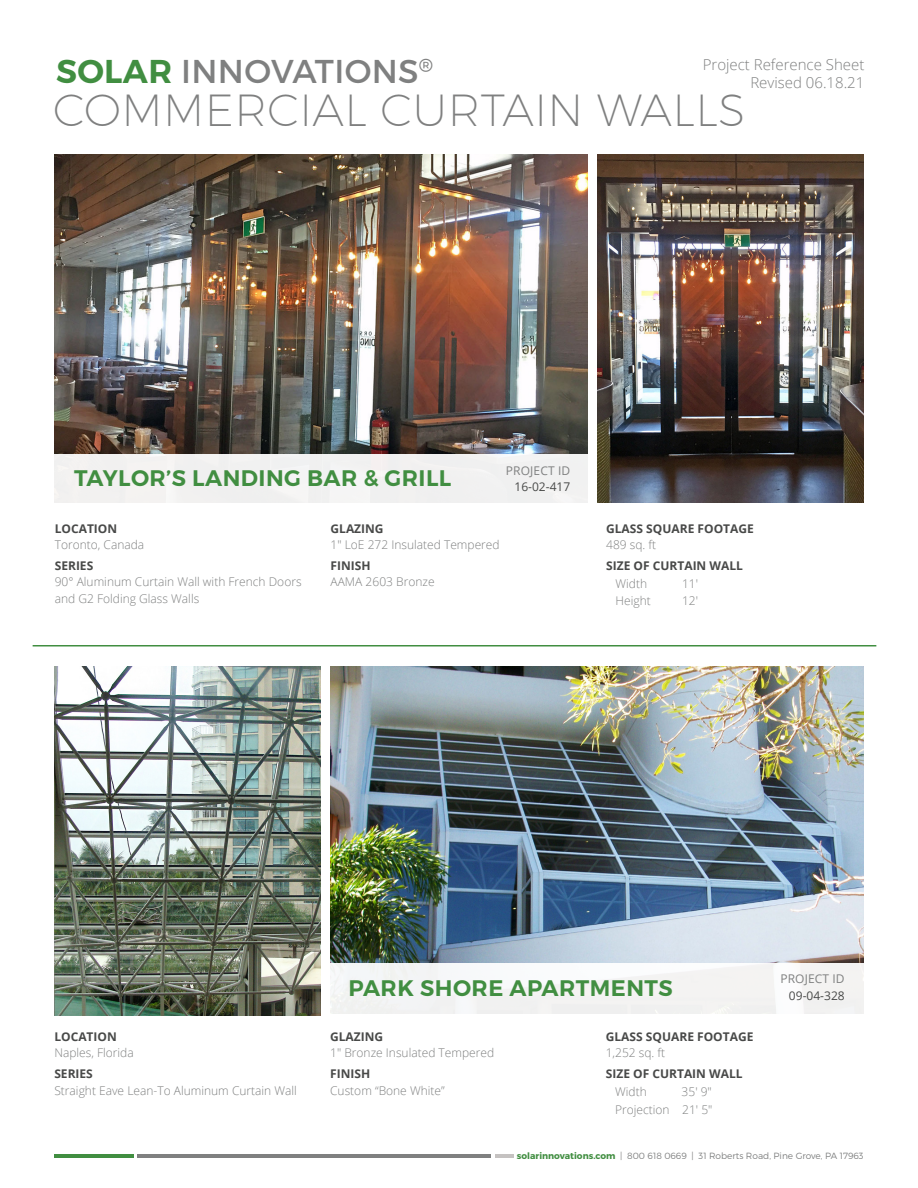
<style>
.page{position:relative;width:918px;height:1188px;background:#fff}
.page>*{position:absolute;margin:0;border:0;box-sizing:border-box;transform-origin:0 0}
.t1{font:200 45px "Montserrat";letter-spacing:.01em;color:#7f8080}
.t2{font:33px "Montserrat";letter-spacing:.01em;color:#7f8080}
.t3{font:600 22.5px "Montserrat";letter-spacing:.02em;color:#418e41}
.t4{font:300 15px/18px "Open Sans";color:#7f8080;text-align:right}
.t5{font:300 12px/16.5px "Open Sans";color:#7f8080}
.t6{font:700 12px/16.5px "Open Sans";color:#484948}
.t7{font:12px "Open Sans";letter-spacing:.01em;color:#7f8080}
.t8{font:12px "Open Sans";color:#484948}
.t9{font:300 9px "Montserrat";color:#7f8080}
.s1{font-weight:600;color:#418e41}
.s2{font-weight:700;color:#484948}
.s3{font-weight:300;color:#7f8080}
.s4{font-weight:700;color:#418e41}
</style>
<div class="page">
<hr style="left:138px;top:1155px;width:353px;height:3px;background:#7f8080">
<hr style="left:54px;top:1155px;width:80px;height:3px;background:#418e41">
<hr style="left:495px;top:1155px;width:19px;height:3px;background:#c5c2c1">
<img style="left:54px;top:154px;width:534px;height:300px">
<img style="left:330px;top:666px;width:534px;height:297px">
<img style="left:597px;top:154px;width:267px;height:348px">
<img style="left:54px;top:666px;width:267px;height:350px">
<div style="left:44px;top:454px;width:553px;height:53px;background:linear-gradient(to right,#f4f3f2,#f2f2f2)"></div>
<div style="left:325px;top:963px;width:547px;height:53px;background:#f4f3f2"></div>
<hr style="left:33px;top:645px;width:843px;height:1px;background:#418e41">
<h2 class="t2" style="left:56px;top:51px;width:379px"><span class="s1">SOLAR</span> INNOVATIONS<sup>®</sup></h2>
<p class="t4" style="left:703px;top:55px;width:163px">Project Reference Sheet<br>Revised 06.18.21</p>
<h1 class="t1" style="left:53px;top:83px;width:694px">COMMERCIAL CURTAIN WALLS</h1>
<p class="t3" style="left:74px;top:464px;width:379px">TAYLOR’S LANDING BAR &amp; GRILL</p>
<p class="t7" style="left:506px;top:462px;width:66px">PROJECT ID</p>
<p class="t8" style="left:514px;top:479px;width:57px">16-02-417</p>
<p class="t5" style="left:55px;top:520px;width:91px"><span class="s2">LOCATION<br></span>Toronto, Canada</p>
<p class="t5" style="left:55px;top:557px;width:248px"><span class="s2">SERIES<br></span>90° Aluminum Curtain Wall with French Doors and G2 Folding Glass Walls</p>
<p class="t5" style="left:331px;top:520px;width:171px"><span class="s2">GLAZING<br></span>1″ LoE 272 Insulated Tempered</p>
<p class="t5" style="left:331px;top:557px;width:106px"><span class="s2">FINISH<br></span>AAMA 2603 Bronze</p>
<p class="t6" style="left:606px;top:520px;width:149px">GLASS SQUARE FOOTAGE<br><span class="s3">489 sq. ft</span></p>
<p class="t6" style="left:606px;top:557px;width:138px">SIZE OF CURTAIN WALL</p>
<p class="t5" style="left:616px;top:575px;width:33px">Width</p>
<p class="t5" style="left:682px;top:575px;width:18px">11'</p>
<p class="t5" style="left:616px;top:593px;width:37px">Height</p>
<p class="t5" style="left:682px;top:593px;width:18px">12′</p>
<p class="t5" style="left:54px;top:1028px;width:81px"><span class="s2">LOCATION<br></span>Naples, Florida</p>
<p class="t5" style="left:54px;top:1065px;width:244px"><span class="s2">SERIES<br></span>Straight Eave Lean-To Aluminum Curtain Wall</p>
<p class="t3" style="left:349px;top:974px;width:326px">PARK SHORE APARTMENTS</p>
<p class="t5" style="left:330px;top:1028px;width:166px"><span class="s2">GLAZING<br></span>1″ Bronze Insulated Tempered</p>
<p class="t5" style="left:330px;top:1065px;width:116px"><span class="s2">FINISH<br></span>Custom “Bone White”</p>
<p class="t6" style="left:606px;top:1028px;width:149px">GLASS SQUARE FOOTAGE<br><span class="s3">1,252 sq. ft</span></p>
<p class="t6" style="left:606px;top:1065px;width:138px">SIZE OF CURTAIN WALL</p>
<p class="t5" style="left:615px;top:1083px;width:33px">Width</p>
<p class="t5" style="left:682px;top:1083px;width:32px">35' 9″</p>
<p class="t5" style="left:615px;top:1101px;width:99px">Projection 21′ 5″</p>
<p class="t7" style="left:780px;top:970px;width:66px">PROJECT ID</p>
<p class="t8" style="left:789px;top:987px;width:57px">09-04-328</p>
<p class="t9" style="left:517px;top:1150px;width:348px"><span class="s4">solarinnovations.com</span> | 800 618 0669 | 31 Roberts Road, Pine Grove, PA 17963</p>
</div>
